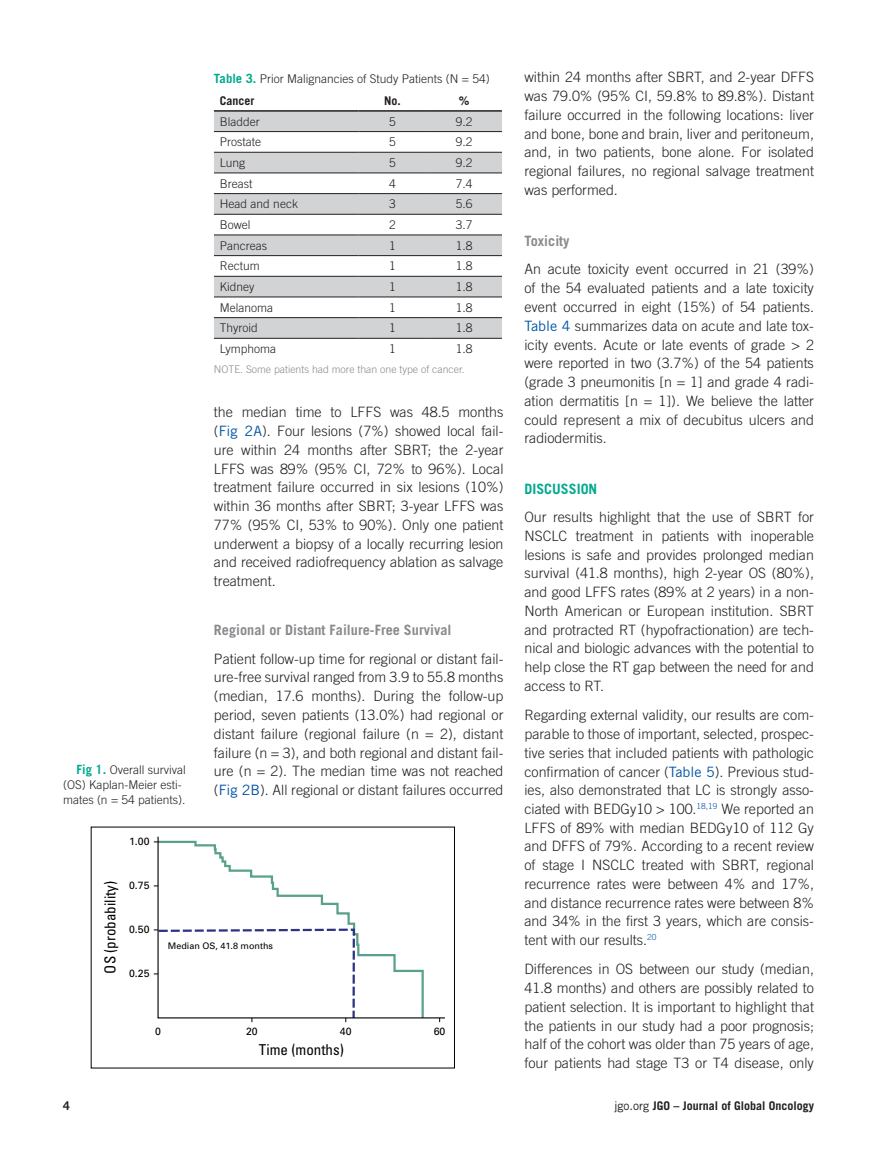
<style>
.page{position:relative;width:877px;height:1175px;background:#fff}
.page>*{position:absolute;margin:0;border:0;box-sizing:border-box;transform-origin:0 0}
.t1{font:condensed 15px "Univers";color:#000}
.t2{font:300 14.25px/18.8px "Trade Gothic LT Pro";color:#231f20;text-align:justify}
.t3{font:700 14.25px "Trade Gothic LT Pro";color:#8a8a8e}
.t4{font:700 14.25px "Trade Gothic LT Pro";color:#02aa8f}
.t5{font:300 12px/15px "Trade Gothic LT Pro";color:#231f20}
.t6{font:700 12px "Trade Gothic LT Pro";color:#231f20}
.t7{font:300 10.5px "Trade Gothic LT Pro";color:#8a8a8e}
.t8{font:10.5px "Univers";color:#000}
.t9{font:9px "Univers";color:#000}
.s1{font-weight:700;font-size:12.75px;color:#02aa8f}
.s2{font-weight:700}
.s3{font-weight:400;color:#0054a6}
.s4{font-weight:400}
</style>
<div class="page">
<svg style="left:214px;top:112px;width:288px;height:226px;fill:#d1d3d4"></svg>
<hr style="left:214px;top:110px;width:145px;height:2px;background:#231f20">
<hr style="left:359px;top:110px;width:67px;height:2px;background:#231f20">
<hr style="left:426px;top:110px;width:76px;height:2px;background:#231f20">
<hr style="left:214px;top:131px;width:145px;height:1px;background:#231f20">
<hr style="left:359px;top:131px;width:67px;height:1px;background:#231f20">
<hr style="left:426px;top:131px;width:76px;height:1px;background:#231f20">
<hr style="left:214px;top:152px;width:145px;height:1px;background:#231f20">
<hr style="left:359px;top:152px;width:67px;height:1px;background:#231f20">
<hr style="left:426px;top:152px;width:76px;height:1px;background:#231f20">
<hr style="left:214px;top:172px;width:145px;height:1px;background:#231f20">
<hr style="left:359px;top:172px;width:67px;height:1px;background:#231f20">
<hr style="left:426px;top:172px;width:76px;height:1px;background:#231f20">
<hr style="left:214px;top:193px;width:145px;height:1px;background:#231f20">
<hr style="left:359px;top:193px;width:67px;height:1px;background:#231f20">
<hr style="left:426px;top:193px;width:76px;height:1px;background:#231f20">
<hr style="left:214px;top:214px;width:145px;height:1px;background:#231f20">
<hr style="left:359px;top:214px;width:67px;height:1px;background:#231f20">
<hr style="left:426px;top:214px;width:76px;height:1px;background:#231f20">
<hr style="left:214px;top:234px;width:145px;height:1px;background:#231f20">
<hr style="left:359px;top:234px;width:67px;height:1px;background:#231f20">
<hr style="left:426px;top:234px;width:76px;height:1px;background:#231f20">
<hr style="left:214px;top:255px;width:145px;height:1px;background:#231f20">
<hr style="left:359px;top:255px;width:67px;height:1px;background:#231f20">
<hr style="left:426px;top:255px;width:76px;height:1px;background:#231f20">
<hr style="left:214px;top:276px;width:145px;height:1px;background:#231f20">
<hr style="left:359px;top:276px;width:67px;height:1px;background:#231f20">
<hr style="left:426px;top:276px;width:76px;height:1px;background:#231f20">
<hr style="left:214px;top:296px;width:145px;height:1px;background:#231f20">
<hr style="left:359px;top:296px;width:67px;height:1px;background:#231f20">
<hr style="left:426px;top:296px;width:76px;height:1px;background:#231f20">
<hr style="left:214px;top:317px;width:145px;height:1px;background:#231f20">
<hr style="left:359px;top:317px;width:67px;height:1px;background:#231f20">
<hr style="left:426px;top:317px;width:76px;height:1px;background:#231f20">
<hr style="left:214px;top:338px;width:145px;height:1px;background:#231f20">
<hr style="left:359px;top:338px;width:67px;height:1px;background:#231f20">
<hr style="left:426px;top:338px;width:76px;height:1px;background:#231f20">
<svg style="left:157px;top:836px;width:288px;height:183px"></svg>
<p class="t5" style="left:220px;top:67px;width:271px;line-height:22.2px;text-indent:-6px"><span class="s1">Table 3.</span> Prior Malignancies of Study Patients (N = 54)<br><span class="s2">Cancer</span></p>
<p class="t6" style="left:384px;top:93px;width:18px">No.</p>
<p class="t6" style="left:459px;top:93px;width:12px">%</p>
<p class="t5" style="left:63px;top:762px;width:124px;text-indent:13px"><span class="s1">Fig 1.</span> Overall survival (OS) Kaplan-Meier esti&shy;mates (n = 54 patients).</p>
<p class="t8" style="left:129px;top:835px;width:22px">1.00</p>
<p class="t5" style="left:220px;top:114px;width:42px">Bladder</p>
<p class="t5" style="left:389px;top:114px;width:8px">5</p>
<p class="t5" style="left:456px;top:114px;width:18px">9.2</p>
<p class="t5" style="left:220px;top:134px;width:43px">Prostate</p>
<p class="t5" style="left:389px;top:134px;width:8px">5</p>
<p class="t5" style="left:456px;top:134px;width:18px">9.2</p>
<p class="t5" style="left:220px;top:155px;width:27px">Lung</p>
<p class="t5" style="left:389px;top:155px;width:8px">5</p>
<p class="t5" style="left:456px;top:155px;width:18px">9.2</p>
<p class="t5" style="left:220px;top:176px;width:34px">Breast</p>
<p class="t5" style="left:389px;top:176px;width:8px">4</p>
<p class="t5" style="left:456px;top:176px;width:18px">7.4</p>
<p class="t5" style="left:220px;top:196px;width:80px">Head and neck</p>
<p class="t5" style="left:389px;top:196px;width:8px">3</p>
<p class="t5" style="left:456px;top:196px;width:18px">5.6</p>
<p class="t5" style="left:220px;top:217px;width:32px">Bowel</p>
<p class="t5" style="left:389px;top:217px;width:8px">2</p>
<p class="t5" style="left:456px;top:217px;width:18px">3.7</p>
<p class="t5" style="left:220px;top:238px;width:49px">Pancreas</p>
<p class="t5" style="left:389px;top:238px;width:8px">1</p>
<p class="t5" style="left:456px;top:238px;width:18px">1.8</p>
<p class="t5" style="left:220px;top:258px;width:42px">Rectum</p>
<p class="t5" style="left:389px;top:258px;width:8px">1</p>
<p class="t5" style="left:456px;top:258px;width:18px">1.8</p>
<p class="t5" style="left:220px;top:279px;width:36px">Kidney</p>
<p class="t5" style="left:389px;top:279px;width:8px">1</p>
<p class="t5" style="left:456px;top:279px;width:18px">1.8</p>
<p class="t5" style="left:220px;top:300px;width:55px">Melanoma</p>
<p class="t5" style="left:389px;top:300px;width:8px">1</p>
<p class="t5" style="left:456px;top:300px;width:18px">1.8</p>
<p class="t5" style="left:220px;top:320px;width:40px">Thyroid</p>
<p class="t5" style="left:389px;top:320px;width:8px">1</p>
<p class="t5" style="left:456px;top:320px;width:18px">1.8</p>
<p class="t5" style="left:220px;top:341px;width:58px">Lymphoma</p>
<p class="t5" style="left:389px;top:341px;width:8px">1</p>
<p class="t5" style="left:456px;top:341px;width:18px">1.8</p>
<p class="t7" style="left:214px;top:362px;width:252px">NOTE. Some patients had more than one type of cancer.</p>
<p class="t2" style="left:214px;top:403px;width:291px">the median time to LFFS was 48.5 months (<span class="s3">Fig 2A</span>). Four lesions (7%) showed local fail&shy;ure within 24 months after SBRT; the 2-year LFFS was 89% (95% CI, 72% to 96%). Local treatment failure occurred in six lesions (10%) within 36 months after SBRT; 3-year LFFS was 77% (95% CI, 53% to 90%). Only one patient underwent a biopsy of a locally recurring lesion and received radiofrequency ablation as salvage treatment.</p>
<p class="t3" style="left:214px;top:621px;width:239px">Regional or Distant Failure-Free Survival</p>
<p class="t2" style="left:214px;top:649px;width:291px">Patient follow-up time for regional or distant fail&shy;ure-free survival ranged from 3.9 to 55.8 months (median, 17.6 months). During the follow-up period, seven patients (13.0%) had regional or distant failure (regional failure (n = 2), distant failure (n = 3), and both regional and distant fail&shy;ure (n = 2). The median time was not reached (<span class="s3">Fig 2B</span>). All regional or distant failures occurred</p>
<p class="t1" style="left:101px;top:973px;width:94px;rotate:-90deg">OS (probability)</p>
<p class="t8" style="left:129px;top:879px;width:22px">0.75</p>
<p class="t8" style="left:129px;top:923px;width:22px">0.50</p>
<p class="t8" style="left:129px;top:967px;width:22px">0.25</p>
<p class="t9" style="left:168px;top:940px;width:107px">Median OS, 41.8 months</p>
<p class="t8" style="left:155px;top:1025px;width:7px">0</p>
<p class="t8" style="left:246px;top:1025px;width:13px">20</p>
<p class="t8" style="left:340px;top:1025px;width:13px">40</p>
<p class="t8" style="left:434px;top:1025px;width:13px">60</p>
<p class="t1" style="left:259px;top:1040px;width:86px">Time (months)</p>
<p class="t2" style="left:524px;top:68px;width:291px">within 24 months after SBRT, and 2-year DFFS was 79.0% (95% CI, 59.8% to 89.8%). Distant failure occurred in the following locations: liver and bone, bone and brain, liver and peritoneum, and, in two patients, bone alone. For isolated regional failures, no regional salvage treatment was performed.</p>
<p class="t3" style="left:524px;top:232px;width:47px">Toxicity</p>
<p class="t2" style="left:524px;top:260px;width:291px">An acute toxicity event occurred in 21 (39%) of the 54 evaluated patients and a late toxicity event occurred in eight (15%) of 54 patients.<br><span class="s3">Table 4</span> summarizes data on acute and late tox&shy;icity events. Acute or late events of grade &gt; 2 were reported in two (3.7%) of the 54 patients (grade 3 pneumonitis [n = 1] and grade 4 radi&shy;ation dermatitis [n = 1]). We believe the latter could represent a mix of decubitus ulcers and radiodermitis.</p>
<p class="t4" style="left:524px;top:480px;width:74px">DISCUSSION</p>
<p class="t2" style="left:524px;top:507px;width:291px">Our results highlight that the use of SBRT for NSCLC treatment in patients with inoperable lesions is safe and provides prolonged median survival (41.8 months), high 2-year OS (80%), and good LFFS rates (89% at 2 years) in a non-North American or European institution. SBRT and protracted RT (hypofractionation) are tech&shy;nical and biologic advances with the potential to help close the RT gap between the need for and access to RT.</p>
<p class="t2" style="left:524px;top:705px;width:291px">Regarding external validity, our results are com&shy;parable to those of important, selected, prospec&shy;tive series that included patients with pathologic confirmation of cancer (<span class="s3">Table 5</span>). Previous stud&shy;ies, also demonstrated that LC is strongly asso&shy;ciated with BEDGy10 &gt; 100.<sup>18,19</sup> We reported an LFFS of 89% with median BEDGy10 of 112 Gy and DFFS of 79%. According to a recent review of stage I NSCLC treated with SBRT, regional recurrence rates were between 4% and 17%, and distance recurrence rates were between 8% and 34% in the first 3 years, which are consis&shy;tent with our results.<sup>20</sup></p>
<p class="t2" style="left:524px;top:959px;width:291px">Differences in OS between our study (median, 41.8 months) and others are possibly related to patient selection. It is important to highlight that the patients in our study had a poor prognosis; half of the cohort was older than 75 years of age, four patients had stage T3 or T4 disease, only</p>
<p class="t6" style="left:63px;top:1098px;width:8px">4</p>
<p class="t6" style="left:614px;top:1098px;width:202px"><span class="s4">jgo.org</span> JGO – Journal of Global Oncology</p>
</div>
